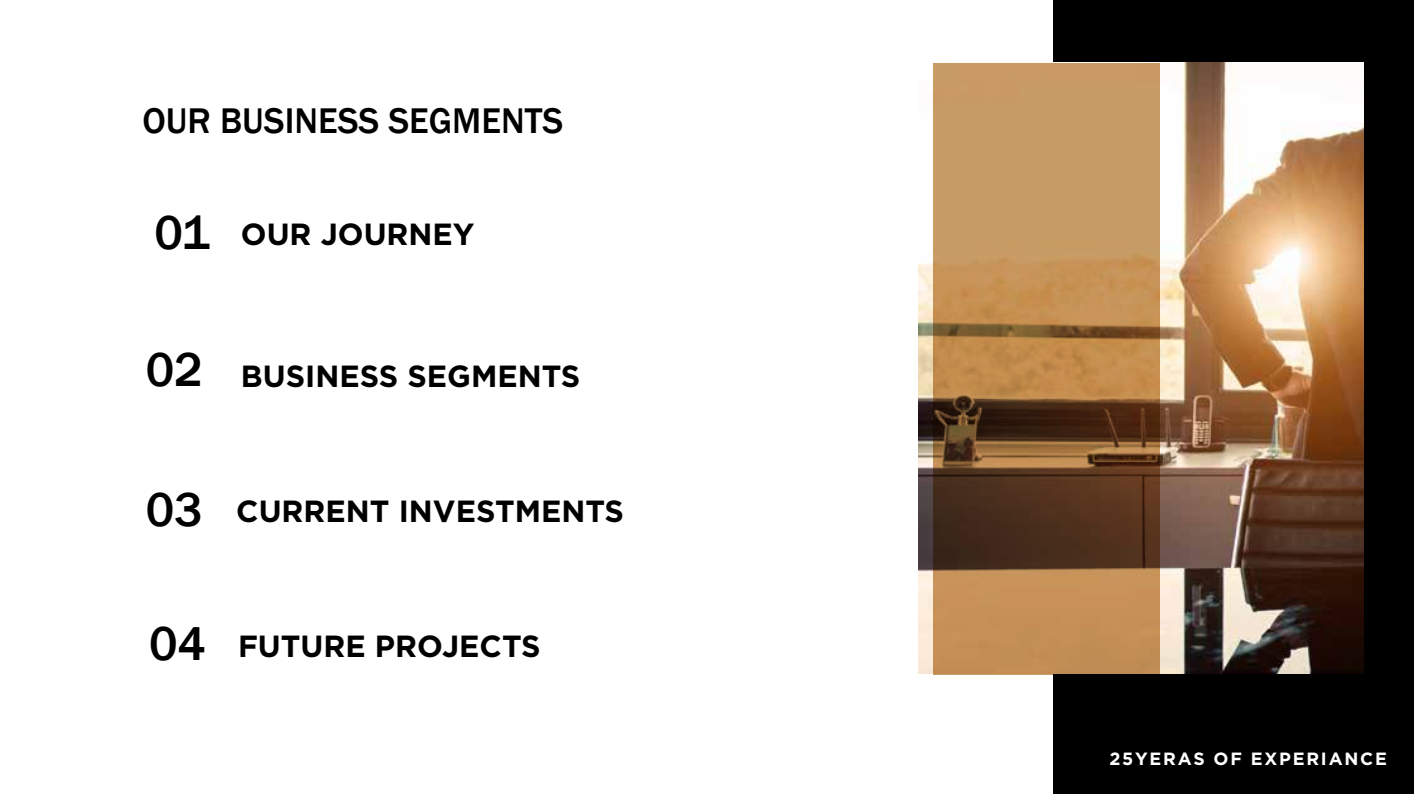
<style>
.page{position:relative;width:1414px;height:794px;background:#fff}
.page>*{position:absolute;margin:0;border:0;box-sizing:border-box;transform-origin:0 0}
.t1{font:500 48.82px "Franklin Gothic";color:#000}
.t2{font:500 36.75px "Franklin Gothic";color:#000}
.t3{font:700 30.62px "Gotham";color:#000}
.t4{font:700 17.68px "Gotham";letter-spacing:.1em;color:#fff}
.s1{font-family:"Franklin Gothic";font-weight:500;font-size:48.82px}
</style>
<div class="page">
<div style="left:1053px;top:0;width:361px;height:794px;background:#000"></div>
<img style="left:919px;top:63px;width:444px;height:610px">
<svg style="left:933px;top:63px;width:227px;height:611px;background:#a57949"></svg>
<p class="t2" style="left:142px;top:98px;width:422px">OUR BUSINESS SEGMENTS</p>
<h1 class="t1" style="left:154px;top:202px;width:57px">01</h1>
<p class="t3" style="left:241px;top:217px;width:235px">OUR JOURNEY</p>
<h1 class="t1" style="left:146px;top:340px;width:58px">02</h1>
<p class="t3" style="left:241px;top:359px;width:341px">BUSINESS SEGMENTS</p>
<h1 class="t1" style="left:146px;top:479px;width:58px">03</h1>
<p class="t3" style="left:236px;top:493px;width:389px">CURRENT INVESTMENTS</p>
<p class="t3" style="left:149px;top:628px;width:393px"><span class="s1">04</span> FUTURE PROJECTS</p>
<p class="t4" style="left:1109px;top:749px;width:279px">25YERAS OF EXPERIANCE</p>
</div>
